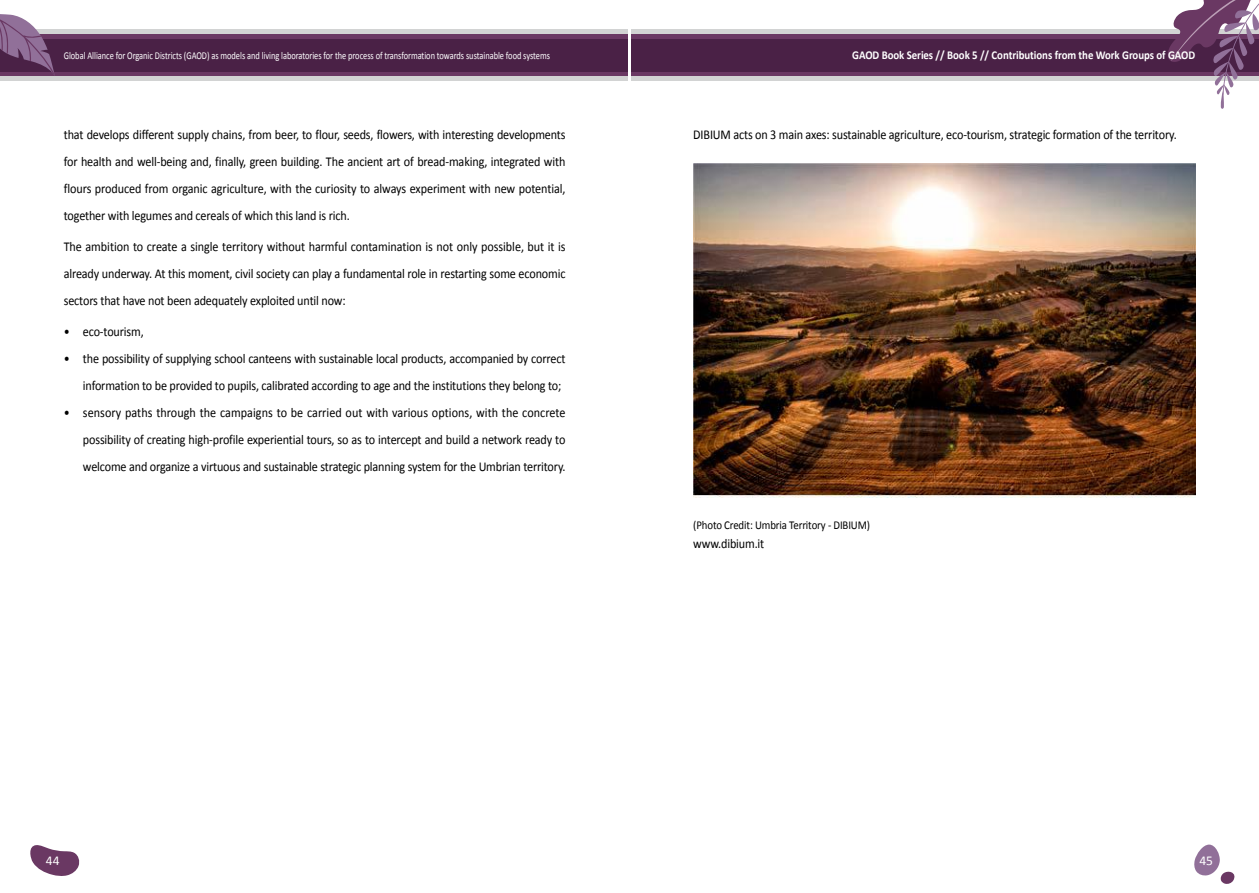
<style>
.page{position:relative;width:1259px;height:893px;background:#fff}
.page>*{position:absolute;margin:0;border:0;box-sizing:border-box;transform-origin:0 0}
.t1{font:13.5px/27px "Calibri";letter-spacing:-.01em;color:#000;text-align:justify;scale:.9 1}
.t2{font:13.5px "Calibri";color:#fff}
.t3{font:700 12px "Calibri";letter-spacing:-.005em;color:#fff;scale:.9 1}
.t4{font:12px "Calibri";letter-spacing:-.01em;color:#000;scale:.9 1}
.t5{font:10.5px "Calibri";letter-spacing:-.005em;color:#fff;scale:.8 1}
</style>
<div class="page">
<img style="left:693px;top:163px;width:502px;height:334px">
<svg style="left:30px;top:845px;width:50px;height:31px"></svg>
<div style="left:0;top:30px;width:627px;height:51px;background:#d2d3d3"></div>
<div style="left:0;top:34px;width:627px;height:42px;background:#6a3863"></div>
<div style="left:0;top:39px;width:627px;height:33px;background:#4a2146"></div>
<div style="left:631px;top:30px;width:628px;height:51px;background:#d2d3d3"></div>
<div style="left:631px;top:34px;width:628px;height:42px;background:#6a3863"></div>
<div style="left:631px;top:39px;width:628px;height:33px;background:#4a2146"></div>
<svg style="left:0;top:14px;width:55px;height:61px"></svg>
<svg style="left:1167px;top:0;width:92px;height:109px"></svg>
<svg style="left:1194px;top:844px;width:41px;height:40px"></svg>
<p class="t5" style="left:64px;top:49px;width:609px">Global Alliance for Organic Districts (GAOD) as models and living laboratories for the process of transformation towards sustainable food systems</p>
<p class="t1" style="left:64px;top:120px;width:559px">that develops different supply chains, from beer, to flour, seeds, flowers, with interesting developments for health and well-being and, finally, green building. The ancient art of bread-making, integrated with flours produced from organic agriculture, with the curiosity to always experiment with new potential, together with legumes and cereals of which this land is rich.</p>
<p class="t1" style="left:64px;top:232px;width:559px">The ambition to create a single territory without harmful contamination is not only possible, but it is already underway. At this moment, civil society can play a fundamental role in restarting some economic sectors that have not been adequately exploited until now:</p>
<p class="t1" style="left:64px;top:317px;width:90px">• eco-tourism,</p>
<p class="t1" style="left:64px;top:344px;width:559px;text-align:right">• the possibility of supplying school canteens with sustainable local products, accompanied by correct information to be provided to pupils, calibrated according to age and the institutions they belong to;</p>
<p class="t1" style="left:83px;top:398px;width:538px;text-indent:-19px">• sensory paths through the campaigns to be carried out with various options, with the concrete possibility of creating high-profile experiential tours, so as to intercept and build a network ready to welcome and organize a virtuous and sustainable strategic planning system for the Umbrian territory.</p>
<p class="t3" style="left:852px;top:48px;width:383px">GAOD Book Series // Book 5 // Contributions from the Work Groups of GAOD</p>
<p class="t1" style="left:693px;top:120px;width:539px">DIBIUM acts on 3 main axes: sustainable agriculture, eco-tourism, strategic formation of the territory.</p>
<p class="t4" style="left:693px;top:517px;width:198px">(Photo Credit: Umbria Territory - DIBIUM)</p>
<p class="t1" style="left:693px;top:529px;width:80px">www.dibium.it</p>
<p class="t2" style="left:46px;top:852px;width:15px">44</p>
<p class="t2" style="left:1199px;top:852px;width:15px">45</p>
</div>
